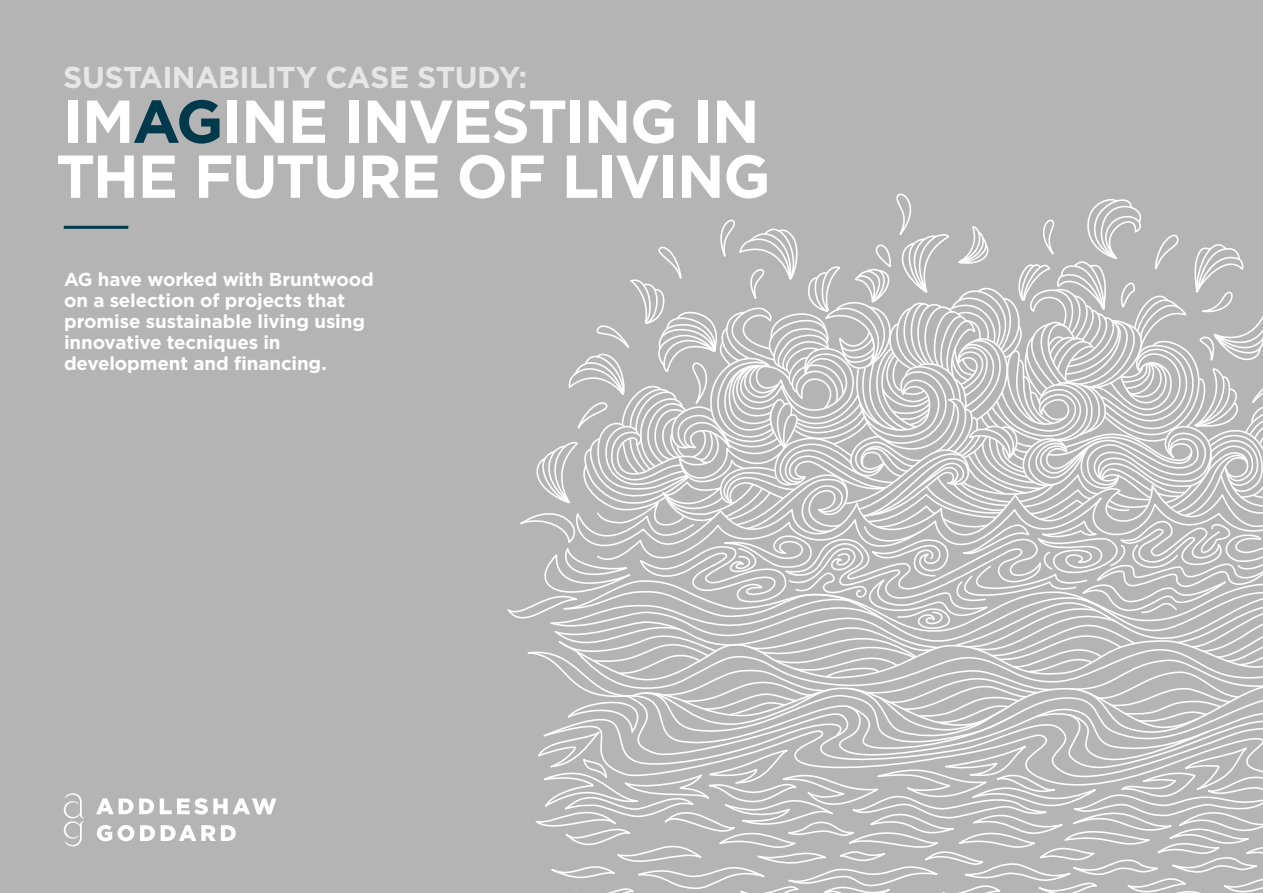
<style>
.page{position:relative;width:1263px;height:893px;background:#b4b4b4}
.page>*{position:absolute;margin:0;border:0;box-sizing:border-box;transform-origin:0 0}
.G_Cover_heading_Medi{font:700 60.45px/54.9px "Gotham";letter-spacing:-.025em;color:#fff}
.G_Cover_heading_Medi-2{font:700 30.15px "Gotham";letter-spacing:-.025em;color:#e6e6e6}
.t1{font:700 18.75px/21px "Gotham";letter-spacing:-.005em;color:#fff}
.s1{color:#00394b}
</style>
<div class="page">
<svg style="left:507px;top:193px;width:756px;height:700px"></svg>
<hr style="left:64px;top:226px;width:64px;height:3px;background:#00394b">
<svg style="left:64px;top:793px;width:212px;height:53px"></svg>
<p class="G_Cover_heading_Medi-2" style="left:63px;top:57px;width:465px">SUSTAINABILITY CASE STUDY:</p>
<p class="G_Cover_heading_Medi" style="left:56px;top:94px;width:716px">IM<span class="s1">AG</span>INE INVESTING IN<br>THE FUTURE OF LIVING</p>
<p class="t1" style="left:64px;top:268px;width:311px">AG have worked with Bruntwood on a selection of projects that promise sustainable living using innovative tecniques in development and financing.</p>
</div>
